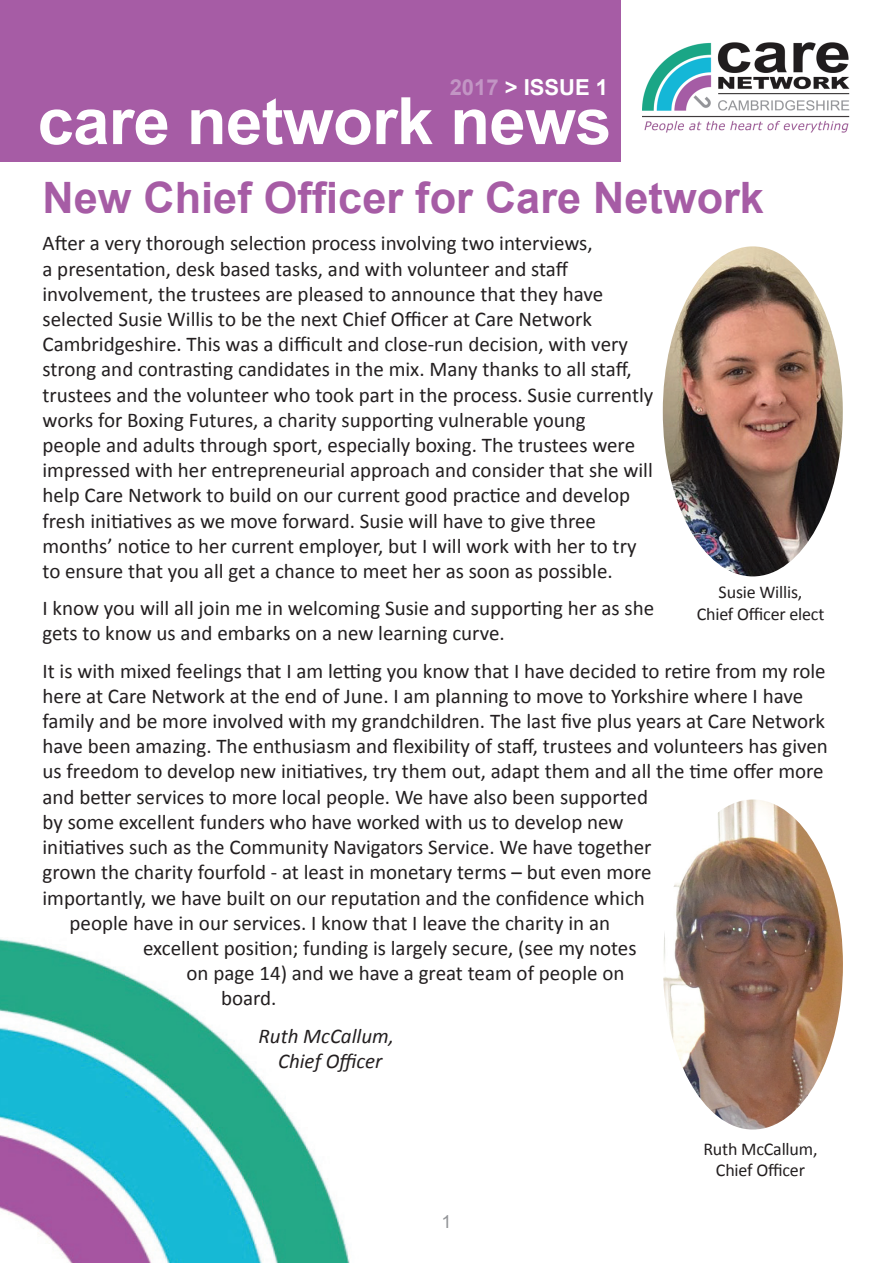
<style>
.page{position:relative;width:893px;height:1263px;background:#fff}
.page>*{position:absolute;margin:0;border:0;box-sizing:border-box;transform-origin:0 0}
.t1{font:700 65.25px "Arial";letter-spacing:-.01em;color:#fff}
.t2{font:700 43.35px "Arial";color:#a65ca5}
.t3{font:700 22.05px "Arial";color:#fff}
.t4{font:21px/25.2px "Calibri";color:#231f20}
.t5{font:italic 21px/25.2px "Calibri";color:#231f20;text-align:center}
.t6{font:18px/21.6px "Calibri";letter-spacing:-.01em;color:#231f20;text-align:center}
.t7{font:18px "Arial";color:#939598}
.s1{color:#c295c4}
</style>
<div class="page">
<img style="left:0;top:938px;width:350px;height:325px">
<img style="left:643px;top:42px;width:207px;height:91px">
<div style="left:0;top:0;width:621px;height:162px;background:#a65ca5"></div>
<img style="left:663px;top:799px;width:180px;height:330px">
<img style="left:663px;top:246px;width:180px;height:330px">
<p class="t3" style="left:450px;top:73px;width:160px"><span class="s1">2017</span> &gt; ISSUE 1</p>
<h1 class="t1" style="left:38px;top:78px;width:575px">care network news</h1>
<h2 class="t2" style="left:43px;top:169px;width:723px">New Chief Officer for Care Network</h2>
<p class="t4" style="left:43px;top:231px;width:612px">After a very thorough selection process involving two interviews,<br>a presentation, desk based tasks, and with volunteer and staff involvement, the trustees are pleased to announce that they have selected Susie Willis to be the next Chief Officer at Care Network Cambridgeshire. This was a difficult and close-run decision, with very strong and contrasting candidates in the mix. Many thanks to all staff, trustees and the volunteer who took part in the process. Susie currently works for Boxing Futures, a charity supporting vulnerable young<br>people and adults through sport, especially boxing. The trustees were impressed with her entrepreneurial approach and consider that she will help Care Network to build on our current good practice and develop fresh initiatives as we move forward. Susie will have to give three months’ notice to her current employer, but I will work with her to try to ensure that you all get a chance to meet her as soon as possible.</p>
<p class="t4" style="left:43px;top:596px;width:613px">I know you will all join me in welcoming Susie and supporting her as she gets to know us and embarks on a new learning curve.</p>
<p class="t4" style="left:43px;top:658px;width:785px">It is with mixed feelings that I am letting you know that I have decided to retire from my role</p>
<p class="t4" style="left:43px;top:683px;width:762px">here at Care Network at the end of June. I am planning to move to Yorkshire where I have</p>
<p class="t4" style="left:43px;top:708px;width:784px">family and be more involved with my grandchildren. The last five plus years at Care Network</p>
<p class="t4" style="left:43px;top:734px;width:787px">have been amazing. The enthusiasm and flexibility of staff, trustees and volunteers has given</p>
<p class="t4" style="left:43px;top:759px;width:783px">us freedom to develop new initiatives, try them out, adapt them and all the time offer more</p>
<p class="t4" style="left:43px;top:784px;width:607px">and better services to more local people. We have also been supported</p>
<p class="t4" style="left:43px;top:809px;width:582px">by some excellent funders who have worked with us to develop new</p>
<p class="t4" style="left:43px;top:834px;width:610px">initiatives such as the Community Navigators Service. We have together</p>
<p class="t4" style="left:43px;top:860px;width:611px">grown the charity fourfold - at least in monetary terms – but even more</p>
<p class="t4" style="left:43px;top:885px;width:604px">importantly, we have built on our reputation and the confidence which</p>
<p class="t4" style="left:70px;top:910px;width:542px">people have in our services. I know that I leave the charity in an</p>
<p class="t4" style="left:143px;top:935px;width:495px">excellent position; funding is largely secure, (see my notes</p>
<p class="t4" style="left:187px;top:960px;width:439px">on page 14) and we have a great team of people on</p>
<p class="t4" style="left:221px;top:986px;width:57px">board.</p>
<p class="t5" style="left:259px;top:1022px;width:137px">Ruth McCallum,<br>Chief Officer</p>
<p class="t6" style="left:697px;top:581px;width:129px">Susie Willis,<br>Chief Officer elect</p>
<p class="t7" style="left:441px;top:1210px;width:12px">1</p>
<p class="t6" style="left:703px;top:1138px;width:116px">Ruth McCallum,<br>Chief Officer</p>
</div>
